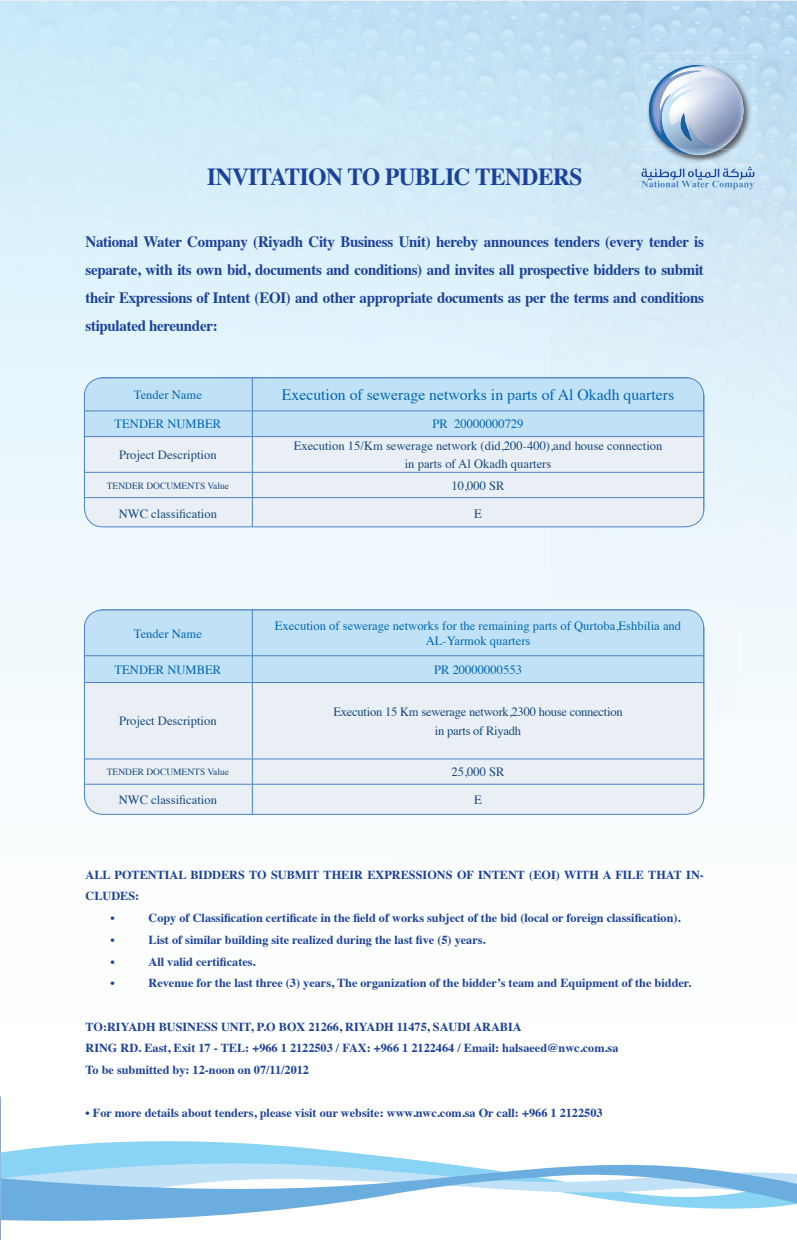
<style>
.page{position:relative;width:797px;height:1240px;background:#fff}
.page>*{position:absolute;margin:0;border:0;box-sizing:border-box;transform-origin:0 0}
.t1{font:700 24.5px "Times";letter-spacing:-.02em;color:#1b4299;scale:.95 1}
.t2{font:700 15.75px/28px "Times";letter-spacing:-.02em;color:#1b4299;text-align:justify;scale:.95 1}
.t3{font:15.75px "Times";color:#0166b3}
.t4{font:12.6px/21.3px "Times";color:#15497e;text-align:center}
.t5{font:12.6px "Times";color:#0166b3}
.t6{font:12.6px/18.2px "Times";letter-spacing:-.02em;color:#15497e;text-align:center}
.t7{font:700 12.25px/21.7px "Times";color:#1b4299}
.t8{font:9.45px "Times";color:#15497e}
</style>
<div class="page">
<img style="left:645px;top:1px;width:152px;height:59px">
<img style="left:643px;top:189px;width:96px;height:528px">
<img style="left:636px;top:53px;width:121px;height:115px">
<img style="left:645px;top:62px;width:108px;height:102px">
<img style="left:719px;top:98px;width:24px;height:56px">
<img style="left:674px;top:150px;width:5px;height:5px">
<img style="left:679px;top:150px;width:40px;height:5px">
<img style="left:637px;top:53px;width:105px;height:97px">
<img style="left:645px;top:62px;width:97px;height:88px">
<img style="left:707px;top:65px;width:35px;height:85px">
<img style="left:649px;top:65px;width:58px;height:85px">
<img style="left:660px;top:83px;width:67px;height:67px">
<svg style="left:641px;top:167px;width:113px;height:22px;background:#a6c4e3"></svg>
<svg style="left:0;top:1143px;width:797px;height:82px"></svg>
<div style="left:84px;top:437px;width:619px;height:90px;background:#eaeff5"></div>
<hr style="left:252px;top:377px;width:452px;height:1px;background:#4d84c4">
<hr style="left:84px;top:377px;width:168px;height:1px;background:#4d84c4">
<hr style="left:252px;top:472px;width:452px;height:1px;background:#4d84c4">
<hr style="left:252px;top:497px;width:452px;height:1px;background:#4d84c4">
<svg style="left:703px;top:512px;width:1px;height:15px"></svg>
<hr style="left:84px;top:436px;width:168px;height:1px;background:#4d84c4">
<hr style="left:252px;top:437px;width:1px;height:35px;background:#4d84c4">
<hr style="left:84px;top:472px;width:168px;height:1px;background:#4d84c4">
<hr style="left:84px;top:497px;width:168px;height:1px;background:#4d84c4">
<svg style="left:252px;top:472px;width:1px;height:53px"></svg>
<div style="left:84px;top:378px;width:620px;height:58px;background:#c1e2f6"></div>
<hr style="left:252px;top:436px;width:452px;height:1px;background:#4d84c4">
<div style="left:84px;top:377px;width:620px;height:150px;border:1px solid #4d84c4;border-radius:19px"></div>
<div style="left:84px;top:610px;width:619px;height:72px;background:#c1e2f6"></div>
<div style="left:84px;top:683px;width:619px;height:131px;background:#eaeff5"></div>
<hr style="left:252px;top:609px;width:452px;height:1px;background:#4d84c4">
<hr style="left:84px;top:609px;width:168px;height:1px;background:#4d84c4">
<hr style="left:703px;top:610px;width:1px;height:45px;background:#4d84c4">
<hr style="left:252px;top:610px;width:1px;height:45px;background:#4d84c4">
<svg style="left:252px;top:656px;width:1px;height:26px"></svg>
<hr style="left:84px;top:655px;width:168px;height:1px;background:#4d84c4">
<hr style="left:252px;top:758px;width:452px;height:1px;background:#4d84c4">
<hr style="left:252px;top:784px;width:452px;height:1px;background:#4d84c4">
<hr style="left:703px;top:784px;width:1px;height:30px;background:#4d84c4">
<hr style="left:84px;top:682px;width:168px;height:1px;background:#4d84c4">
<hr style="left:252px;top:682px;width:1px;height:76px;background:#4d84c4">
<hr style="left:84px;top:758px;width:168px;height:1px;background:#4d84c4">
<hr style="left:84px;top:784px;width:168px;height:1px;background:#4d84c4">
<svg style="left:252px;top:759px;width:1px;height:25px"></svg>
<hr style="left:252px;top:784px;width:1px;height:30px;background:#4d84c4">
<hr style="left:252px;top:655px;width:452px;height:1px;background:#4d84c4">
<hr style="left:252px;top:682px;width:452px;height:1px;background:#4d84c4">
<div style="left:84px;top:609px;width:620px;height:205px;border:1px solid #4d84c4;border-radius:19px"></div>
<h1 class="t1" style="left:207px;top:153px;width:396px">INVITATION TO PUBLIC TENDERS</h1>
<p class="t2" style="left:86px;top:226px;width:652px">National Water Company (Riyadh City Business Unit) hereby announces tenders (every tender is separate, with its own bid, documents and conditions) and invites all prospective bidders to submit their Expressions of Intent (EOI) and other appropriate documents as per the terms and conditions stipulated hereunder:</p>
<p class="t5" style="left:134px;top:383px;width:70px">Tender Name</p>
<p class="t5" style="left:115px;top:412px;width:108px">TENDER NUMBER</p>
<p class="t4" style="left:119px;top:443px;width:99px">Project Description</p>
<p class="t8" style="left:107px;top:476px;width:124px">TENDER DOCUMENTS Value</p>
<p class="t4" style="left:119px;top:502px;width:100px">NWC classification</p>
<p class="t5" style="left:134px;top:621px;width:70px">Tender Name</p>
<p class="t5" style="left:115px;top:658px;width:108px">TENDER NUMBER</p>
<p class="t3" style="left:282px;top:380px;width:394px">Execution of sewerage networks in parts of Al Okadh quarters</p>
<p class="t5" style="left:454px;top:412px;width:71px">20000000729</p>
<p class="t5" style="left:433px;top:412px;width:17px">PR</p>
<p class="t4" style="left:294px;top:434px;width:370px">Execution 15/Km sewerage network (did,200-400 ,) and house connection</p>
<p class="t4" style="left:405px;top:452px;width:148px">in parts of Al Okadh quarters<br>10,000 SR</p>
<p class="t4" style="left:474px;top:502px;width:9px">E</p>
<p class="t5" style="left:275px;top:614px;width:408px">Execution of sewerage networks for the remaining parts of Qurtoba,Eshbilia and</p>
<p class="t5" style="left:426px;top:629px;width:106px">AL-Yarmok quarters</p>
<p class="t5" style="left:434px;top:658px;width:89px">PR 20000000553</p>
<p class="t4" style="left:119px;top:709px;width:99px">Project Description</p>
<p class="t6" style="left:333px;top:702px;width:291px">Execution 15 Km sewerage network,2300 house connection in parts of Riyadh</p>
<p class="t4" style="left:451px;top:760px;width:55px">25,000 SR</p>
<p class="t8" style="left:107px;top:763px;width:124px">TENDER DOCUMENTS Value</p>
<p class="t4" style="left:119px;top:788px;width:100px">NWC classification</p>
<p class="t4" style="left:474px;top:788px;width:9px">E</p>
<p class="t7" style="left:86px;top:862px;width:620px">ALL POTENTIAL BIDDERS TO SUBMIT THEIR EXPRESSIONS OF INTENT (EOI) WITH A FILE THAT IN-</p>
<p class="t7" style="left:149px;top:905px;width:534px">Copy of Classification certificate in the field of works subject of the bid (local or foreign classification .(</p>
<p class="t7" style="left:86px;top:884px;width:55px">CLUDES:</p>
<p class="t7" style="left:110px;top:905px;width:6px">•</p>
<p class="t7" style="left:110px;top:927px;width:6px">•</p>
<p class="t7" style="left:110px;top:949px;width:6px">•</p>
<p class="t7" style="left:149px;top:927px;width:339px">List of similar building site realized during the last five 5( ) years.</p>
<p class="t7" style="left:149px;top:949px;width:109px">All valid certificates.</p>
<p class="t7" style="left:149px;top:970px;width:544px">Revenue for the last three 3( ) years, The organization of the bidder s’ team and Equipment of the bidder.</p>
<p class="t7" style="left:110px;top:970px;width:6px">•</p>
<p class="t7" style="left:86px;top:1014px;width:534px">TO:RIYADH BUSINESS UNIT O.P, BOX 21266, RIYADH 11475, SAUDI ARABIA<br>RING RD. East, Exit 17 - TEL: +966 1 2122503 / FAX: +966 1 2122464 / Email: halsaeed@nwc.com.sa<br>To be submitted by: 12-noon on 07/11/2012</p>
<p class="t7" style="left:86px;top:1101px;width:519px">• For more details about tenders, please visit our website: www.nwc.com.sa Or call: +966 1 2122503</p>
</div>
